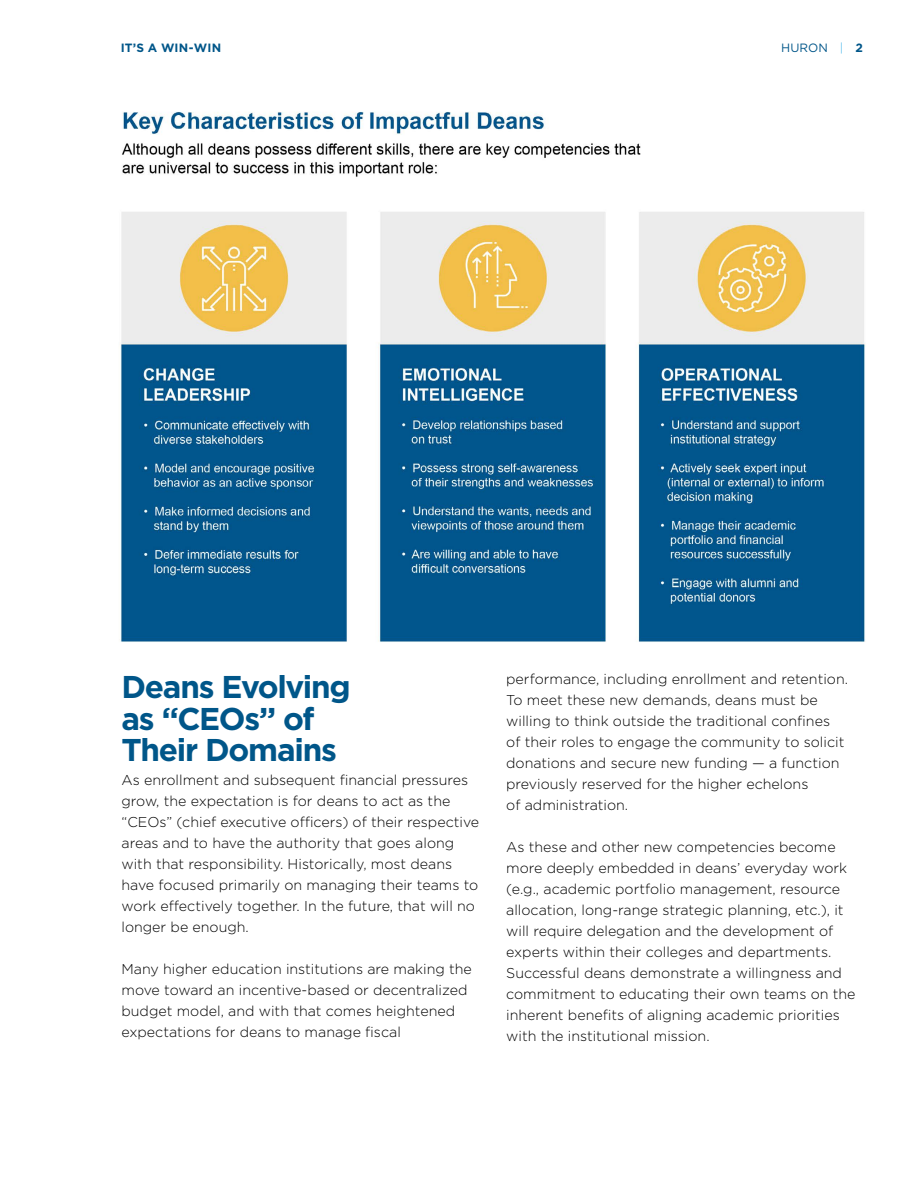
<style>
.page{position:relative;width:918px;height:1188px;background:#fff}
.page>*{position:absolute;margin:0;border:0;box-sizing:border-box;transform-origin:0 0}
.t1{font:700 31.5px/31.5px "Gotham";letter-spacing:-.04em;color:#005689}
.t2{font:300 14.25px/21px "Gotham";color:#000}
.t3{font:700 12px "Gotham";letter-spacing:.01em;color:#005689}
.t4{font:12px "Gotham";color:#005689}
.s1{color:#6bc4ef}
.s2{font-weight:700}
</style>
<div class="page">
<img style="left:120px;top:111px;width:746px;height:531px">
<p class="t3" style="left:121px;top:40px;width:102px">IT’S A WIN-WIN</p>
<p class="t4" style="left:781px;top:40px;width:83px">HURON <span class="s1">|</span> <span class="s2">2</span></p>
<h1 class="t1" style="left:122px;top:671px;width:231px">Deans Evolving as “CEOs” of<br>Their Domains</h1>
<p class="t2" style="left:122px;top:769px;width:359px">As enrollment and subsequent financial pressures grow, the expectation is for deans to act as the “CEOs” (chief executive officers) of their respective areas and to have the authority that goes along with that responsibility. Historically, most deans have focused primarily on managing their teams to work effectively together. In the future, that will no longer be enough.</p>
<p class="t2" style="left:122px;top:958px;width:352px">Many higher education institutions are making the move toward an incentive-based or decentralized budget model, and with that comes heightened expectations for deans to manage fiscal</p>
<p class="t2" style="left:506px;top:668px;width:343px">performance, including enrollment and retention.<br>To meet these new demands, deans must be willing to think outside the traditional confines<br>of their roles to engage the community to solicit donations and secure new funding — a function previously reserved for the higher echelons<br>of administration.</p>
<p class="t2" style="left:506px;top:836px;width:351px">As these and other new competencies become more deeply embedded in deans’ everyday work (e.g., academic portfolio management, resource allocation, long-range strategic planning, etc.), it will require delegation and the development of experts within their colleges and departments.<br>Successful deans demonstrate a willingness and commitment to educating their own teams on the inherent benefits of aligning academic priorities with the institutional mission.</p>
</div>
